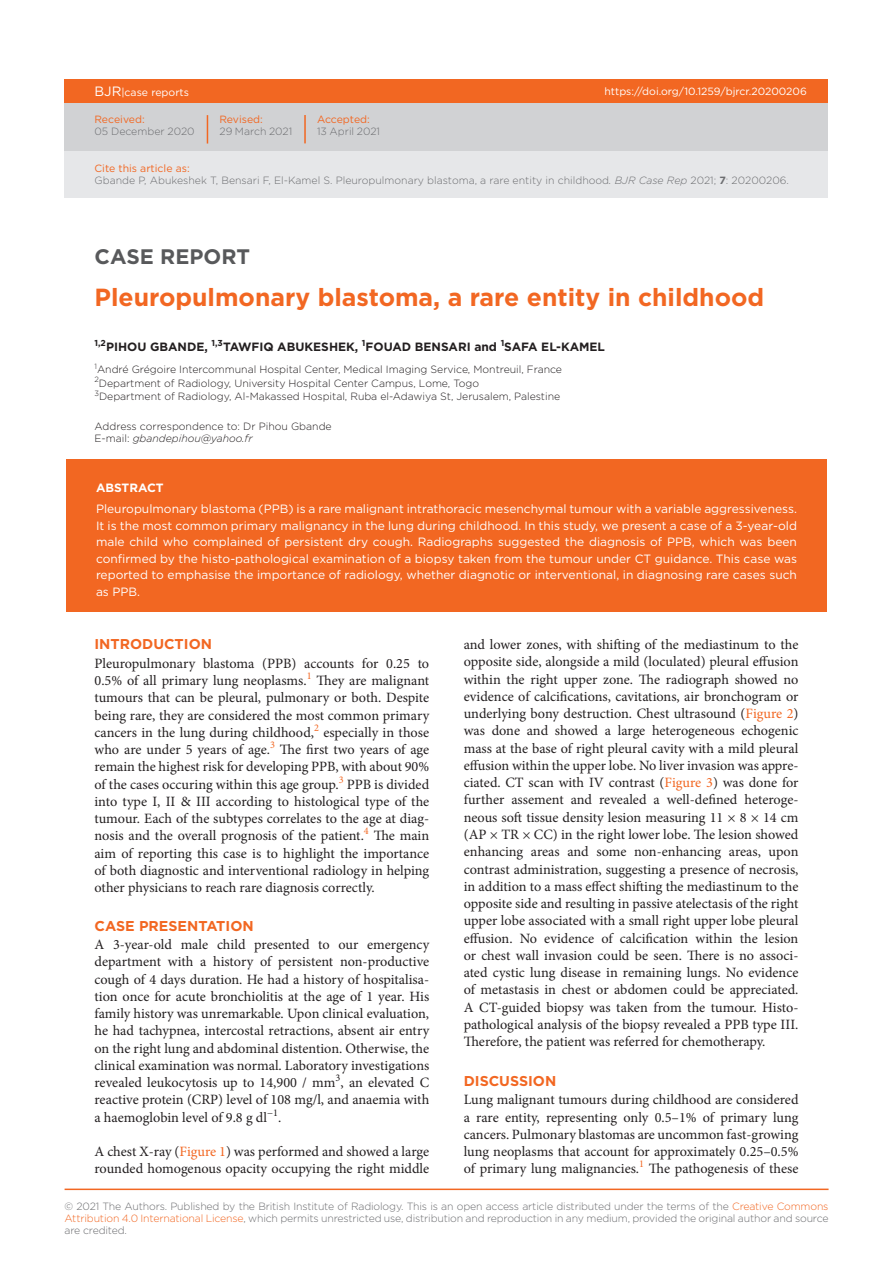
<style>
.page{position:relative;width:893px;height:1263px;background:#fff}
.page>*{position:absolute;margin:0;border:0;box-sizing:border-box;transform-origin:0 0}
.t1{font:700 24.75px "Gotham";color:#f26722}
.t2{font:700 21px "Gotham";color:#58595b}
.t3{font:14.25px/17.2px "Minion Pro";color:#231f20;text-align:justify}
.t4{font:700 14.25px "Gotham";color:#f26722}
.t5{font:12px/16.5px "Gotham";color:#fff;text-align:justify}
.t6{font:700 12px "Gotham";color:#231f20}
.t7{font:700 12px "Gotham";color:#fff}
.t8{font:300 10.5px/12px "Gotham";color:#6c6d70;text-align:justify}
.t9{font:300 10.5px/13.5px "Gotham";letter-spacing:-.005em;color:#231f20}
.t10{font:10.5px "Gotham";color:#fff}
.t11{font:10.5px "Gotham";color:#f26722}
.s1{font-size:13.5px}
.s2{font-weight:400;color:#f26722}
.s3{font-style:italic}
.s4{font-weight:700}
.s5{color:#f26722}
</style>
<div class="page">
<div style="left:64px;top:79px;width:764px;height:24px;background:#f26722"></div>
<hr style="left:65px;top:1188px;width:763px;height:2px;background:#f26722">
<div style="left:64px;top:135px;width:764px;height:63px;background:#e6e7e9"></div>
<div style="left:64px;top:103px;width:764px;height:47px;background:#d1d2d4"></div>
<hr style="left:304px;top:115px;width:2px;height:28px;background:#f26722">
<svg style="left:207px;top:115px;width:1px;height:29px"></svg>
<div style="left:66px;top:459px;width:761px;height:152px;background:#f26722"></div>
<p class="t10" style="left:94px;top:85px;width:96px"><span class="s1">BJR</span>|case reports</p>
<p class="t11" style="left:94px;top:113px;width:52px">Received:</p>
<p class="t8" style="left:94px;top:125px;width:102px">05 December 2020</p>
<p class="t11" style="left:219px;top:113px;width:45px">Revised:</p>
<p class="t8" style="left:219px;top:125px;width:74px">29 March 2021</p>
<p class="t11" style="left:317px;top:113px;width:54px">Accepted:</p>
<p class="t8" style="left:317px;top:125px;width:65px">13 April 2021</p>
<p class="t10" style="left:604px;top:85px;width:204px">https://doi.org/10.1259/bjrcr.20200206</p>
<p class="t8" style="left:94px;top:162px;width:696px"><span class="s2">Cite this article as:<br></span>Gbande P, Abukeshek T, Bensari F, El-Kamel S. Pleuropulmonary blastoma, a rare entity in childhood<span class="s3">. BJR Case Rep</span> 2021; <span class="s4">7</span>: 20200206.</p>
<h2 class="t2" style="left:94px;top:242px;width:157px">CASE REPORT</h2>
<h1 class="t1" style="left:94px;top:280px;width:671px">Pleuropulmonary blastoma, a rare entity in childhood</h1>
<p class="t6" style="left:94px;top:338px;width:512px"><sup>1,2</sup>PIHOU GBANDE, <sup>1,3</sup>TAWFIQ ABUKESHEK, <sup>1</sup>FOUAD BENSARI and <sup>1</sup>SAFA EL-KAMEL</p>
<p class="t9" style="left:94px;top:362px;width:469px"><sup>1</sup>André Grégoire Intercommunal Hospital Center, Medical Imaging Service, Montreuil, France<br><sup>2</sup>Department of Radiology, University Hospital Center Campus, Lome, Togo<br><sup>3</sup>Department of Radiology, Al-Makassed Hospital, Ruba el-Adawiya St, Jerusalem, Palestine</p>
<p class="t9" style="left:95px;top:420px;width:239px;line-height:12px">Address correspondence to: Dr Pihou Gbande<br>E-mail: <span class="s3">gbandepihou@yahoo.fr</span></p>
<p class="t7" style="left:96px;top:480px;width:69px">ABSTRACT</p>
<p class="t5" style="left:96px;top:501px;width:702px">Pleuropulmonary blastoma (PPB) is a rare malignant intrathoracic mesenchymal tumour with a variable aggressiveness.<br>It is the most common primary malignancy in the lung during childhood. In this study, we present a case of a 3-year-old male child who complained of persistent dry cough. Radiographs suggested the diagnosis of PPB, which was been confirmed by the histo-pathological examination of a biopsy taken from the tumour under CT guidance. This case was reported to emphasise the importance of radiology, whether diagnotic or interventional, in diagnosing rare cases such as PPB.</p>
<p class="t4" style="left:94px;top:635px;width:119px">INTRODUCTION</p>
<p class="t3" style="left:94px;top:655px;width:336px">Pleuropulmonary blastoma (PPB) accounts for 0.25 to 0.5% of all primary lung neoplasms.<sup>1</sup> They are malignant tumours that can be pleural, pulmonary or both. Despite being rare, they are considered the most common primary cancers in the lung during childhood,<sup>2</sup> especially in those who are under 5 years of age.<sup>3</sup> The first two years of age remain the highest risk for developing PPB, with about 90% of the cases occuring within this age group.<sup>3</sup> PPB is divided into type I, II &amp; III according to histological type of the tumour. Each of the subtypes correlates to the age at diag&shy;nosis and the overall prognosis of the patient.<sup>4</sup> The main aim of reporting this case is to highlight the importance of both diagnostic and interventional radiology in helping other physicians to reach rare diagnosis correctly.</p>
<p class="t4" style="left:94px;top:916px;width:161px">CASE PRESENTATION</p>
<p class="t3" style="left:94px;top:936px;width:336px">A 3-year-old male child presented to our emergency department with a history of persistent non-productive cough of 4 days duration. He had a history of hospitalisa&shy;tion once for acute bronchiolitis at the age of 1 year. His family history was unremarkable. Upon clinical evaluation, he had tachypnea, intercostal retractions, absent air entry on the right lung and abdominal distention. Otherwise, the clinical examination was normal. Laboratory investigations revealed leukocytosis up to 14,900 / mm<sup>3</sup>, an elevated C reactive protein (CRP) level of 108 mg/l, and anaemia with a haemoglobin level of 9.8 g dl<sup>−1</sup>.</p>
<p class="t3" style="left:94px;top:1143px;width:336px">A chest X-ray (<span class="s5">Figure 1</span>) was performed and showed a large rounded homogenous opacity occupying the right middle</p>
<p class="t3" style="left:464px;top:636px;width:336px">and lower zones, with shifting of the mediastinum to the opposite side, alongside a mild (loculated) pleural effusion within the right upper zone. The radiograph showed no evidence of calcifications, cavitations, air bronchogram or underlying bony destruction. Chest ultrasound (<span class="s5">Figure 2</span>) was done and showed a large heterogeneous echogenic mass at the base of right pleural cavity with a mild pleural effusion within the upper lobe. No liver invasion was appre&shy;ciated. CT scan with IV contrast (<span class="s5">Figure 3</span>) was done for further assement and revealed a well-defined heteroge&shy;neous soft tissue density lesion measuring 11 × 8 × 14 cm (AP × TR × CC) in the right lower lobe. The lesion showed enhancing areas and some non-enhancing areas, upon contrast administration, suggesting a presence of necrosis, in addition to a mass effect shifting the mediastinum to the opposite side and resulting in passive atelectasis of the right upper lobe associated with a small right upper lobe pleural effusion. No evidence of calcification within the lesion or chest wall invasion could be seen. There is no associ&shy;ated cystic lung disease in remaining lungs. No evidence of metastasis in chest or abdomen could be appreciated.<br>A CT-guided biopsy was taken from the tumour. Histo&shy;pathological analysis of the biopsy revealed a PPB type III.<br>Therefore, the patient was referred for chemotherapy.</p>
<p class="t4" style="left:464px;top:1072px;width:94px">DISCUSSION</p>
<p class="t3" style="left:464px;top:1091px;width:336px">Lung malignant tumours during childhood are considered a rare entity, representing only 0.5–1% of primary lung cancers. Pulmonary blastomas are uncommon fast-growing lung neoplasms that account for approximately 0.25–0.5% of primary lung malignancies.<sup>1</sup> The pathogenesis of these</p>
<p class="t8" style="left:64px;top:1200px;width:765px">© 2021 The Authors. Published by the British Institute of Radiology. This is an open access article distributed under the terms of the <span class="s5">Creative Commons Attribution 4.0 International License</span>, which permits unrestricted use, distribution and reproduction in any medium, provided the original author and source are credited.</p>
</div>
